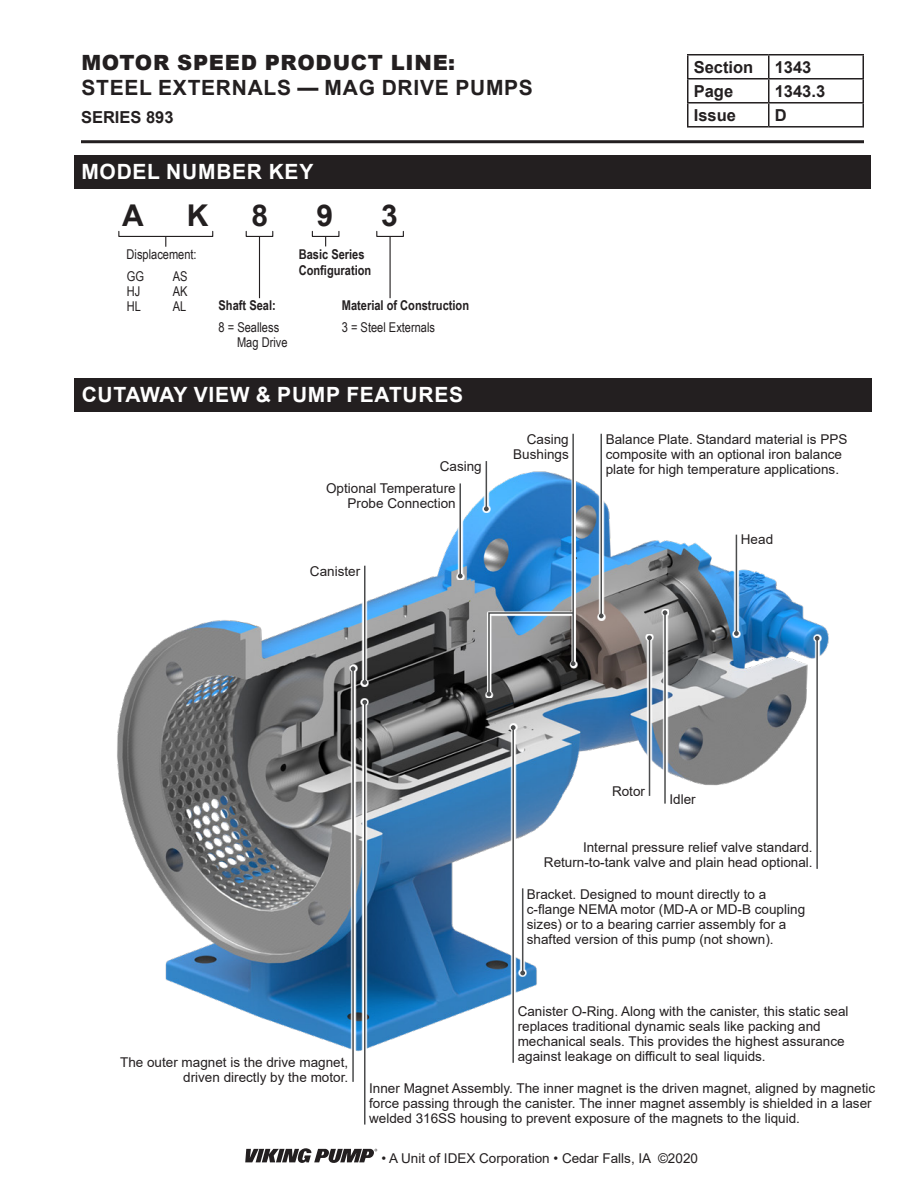
<style>
.page{position:relative;width:918px;height:1188px;background:#fff}
.page>*{position:absolute;margin:0;border:0;box-sizing:border-box;transform-origin:0 0}
.Model_Number_for_Key{font:700 30px "Arial";color:#231f20}
.BLACK_BAR_Caps_Heade{font:700 21px "Arial";letter-spacing:.035em;color:#fff}
.t1{font:700 21px "Arial";letter-spacing:.035em;color:#231f20}
.t2{font:900 21px "Arial";letter-spacing:.035em;color:#231f20}
.t3{font:700 16.5px "Arial";color:#231f20}
.Callouts_-_Left{font:13.5px/15px "Arial";color:#231f20}
.Callouts_-_Right{font:13.5px/15px "Arial";color:#231f20;text-align:right}
.Model_Number_Key_-_R{font:13.5px/15px "Arial Narrow";color:#231f20}
.Model_Number_Key_-_B{font:700 13.5px/16.2px "Arial Narrow";color:#231f20}
</style>
<div class="page">
<img style="left:117px;top:481px;width:712px;height:571px">
<div style="left:75px;top:378px;width:797px;height:33px;background:#231f20"></div>
<svg style="left:645px;top:634px;width:9px;height:164px"></svg>
<hr style="left:649px;top:638px;width:1px;height:158px;background:#4b4c4d">
<svg style="left:647px;top:635px;width:5px;height:5px"></svg>
<svg style="left:661px;top:609px;width:8px;height:196px"></svg>
<hr style="left:664px;top:613px;width:2px;height:191px;background:#4b4c4d">
<svg style="left:663px;top:610px;width:4px;height:5px"></svg>
<svg style="left:482px;top:481px;width:3px;height:32px"></svg>
<svg style="left:361px;top:564px;width:8px;height:123px"></svg>
<hr style="left:364px;top:566px;width:2px;height:116px;background:#4b4c4d">
<svg style="left:362px;top:680px;width:5px;height:5px"></svg>
<div style="left:74px;top:155px;width:797px;height:33px;background:#231f20"></div>
<div style="left:118px;top:231px;width:95px;height:6px;border:1px solid #231f20"></div>
<div style="left:246px;top:231px;width:27px;height:6px;border:1px solid #231f20"></div>
<hr style="left:259px;top:236px;width:1px;height:62px;background:#231f20">
<div style="left:376px;top:231px;width:28px;height:6px;border:1px solid #231f20"></div>
<hr style="left:390px;top:236px;width:1px;height:62px;background:#231f20">
<div style="left:312px;top:231px;width:27px;height:6px;border:1px solid #231f20"></div>
<svg style="left:485px;top:433px;width:92px;height:265px"></svg>
<hr style="left:572px;top:434px;width:2px;height:230px;background:#4b4c4d">
<svg style="left:487px;top:611px;width:89px;height:86px;background:#777e83"></svg>
<svg style="left:456px;top:482px;width:8px;height:98px"></svg>
<hr style="left:459px;top:483px;width:2px;height:93px;background:#4b4c4d">
<svg style="left:458px;top:574px;width:5px;height:4px"></svg>
<svg style="left:597px;top:433px;width:8px;height:187px"></svg>
<hr style="left:600px;top:434px;width:2px;height:182px;background:#4b4c4d">
<svg style="left:599px;top:614px;width:5px;height:4px"></svg>
<div style="left:813px;top:634px;width:8px;height:237px;background:#fff"></div>
<hr style="left:816px;top:638px;width:2px;height:231px;background:#4b4c4d">
<svg style="left:815px;top:636px;width:5px;height:5px"></svg>
<svg style="left:732px;top:533px;width:9px;height:105px"></svg>
<hr style="left:736px;top:535px;width:1px;height:98px;background:#4b4c4d">
<svg style="left:734px;top:631px;width:5px;height:5px"></svg>
<svg style="left:519px;top:887px;width:8px;height:90px"></svg>
<hr style="left:522px;top:888px;width:1px;height:85px;background:#4b4c4d">
<svg style="left:520px;top:971px;width:5px;height:4px"></svg>
<svg style="left:509px;top:723px;width:8px;height:329px"></svg>
<hr style="left:512px;top:728px;width:2px;height:335px;background:#4b4c4d">
<svg style="left:511px;top:725px;width:5px;height:5px"></svg>
<svg style="left:349px;top:665px;width:8px;height:387px"></svg>
<hr style="left:352px;top:669px;width:2px;height:413px;background:#4b4c4d">
<svg style="left:351px;top:666px;width:4px;height:5px"></svg>
<svg style="left:361px;top:698px;width:8px;height:354px"></svg>
<hr style="left:364px;top:702px;width:2px;height:423px;background:#4b4c4d">
<svg style="left:362px;top:700px;width:5px;height:5px"></svg>
<hr style="left:687px;top:54px;width:82px;height:2px;background:#231f20">
<hr style="left:769px;top:54px;width:95px;height:2px;background:#231f20">
<hr style="left:862px;top:56px;width:2px;height:22px;background:#231f20">
<hr style="left:769px;top:78px;width:95px;height:2px;background:#231f20">
<hr style="left:862px;top:80px;width:2px;height:22px;background:#231f20">
<svg style="left:687px;top:55px;width:176px;height:71px"></svg>
<hr style="left:769px;top:102px;width:95px;height:2px;background:#231f20">
<hr style="left:768px;top:104px;width:2px;height:22px;background:#231f20">
<hr style="left:862px;top:104px;width:2px;height:22px;background:#231f20">
<hr style="left:687px;top:126px;width:82px;height:2px;background:#231f20">
<hr style="left:769px;top:126px;width:95px;height:2px;background:#231f20">
<hr style="left:81px;top:140px;width:783px;height:3px;background:#231f20">
<svg style="left:245px;top:1148px;width:132px;height:15px"></svg>
<h2 class="t2" style="left:81px;top:47px;width:375px">MOTOR SPEED PRODUCT LINE:</h2>
<h2 class="t1" style="left:81px;top:73px;width:453px">STEEL EXTERNALS — MAG DRIVE PUMPS</h2>
<p class="t3" style="left:694px;top:55px;width:61px">Section</p>
<p class="t3" style="left:775px;top:55px;width:38px">1343</p>
<p class="t3" style="left:694px;top:79px;width:41px">Page</p>
<p class="t3" style="left:775px;top:79px;width:52px">1343.3</p>
<p class="t3" style="left:81px;top:105px;width:94px">SERIES 893</p>
<p class="t3" style="left:694px;top:103px;width:44px">Issue</p>
<p class="t3" style="left:775px;top:103px;width:13px">D</p>
<p class="BLACK_BAR_Caps_Heade" style="left:81px;top:157px;width:234px">MODEL NUMBER KEY</p>
<p class="Model_Number_for_Key" style="left:122px;top:195px;width:23px">A</p>
<p class="Model_Number_for_Key" style="left:187px;top:195px;width:23px">K</p>
<p class="Model_Number_for_Key" style="left:252px;top:195px;width:18px">8</p>
<p class="Model_Number_for_Key" style="left:316px;top:195px;width:18px">9</p>
<p class="Model_Number_for_Key" style="left:381px;top:195px;width:18px">3</p>
<p class="Model_Number_Key_-_R" style="left:127px;top:246px;width:72px">Displacement:</p>
<p class="Model_Number_Key_-_B" style="left:342px;top:297px;width:129px">Material of Construction</p>
<p class="Model_Number_Key_-_R" style="left:342px;top:319px;width:95px">3 = Steel Externals</p>
<p class="Model_Number_Key_-_B" style="left:299px;top:245px;width:74px">Basic Series<br>Configuration</p>
<p class="Model_Number_Key_-_R" style="left:127px;top:268px;width:19px">GG<br>HJ<br>HL</p>
<p class="Model_Number_Key_-_R" style="left:173px;top:268px;width:16px;text-align:justify">AS AK AL</p>
<p class="Model_Number_Key_-_B" style="left:219px;top:297px;width:59px">Shaft Seal:</p>
<p class="Model_Number_Key_-_R" style="left:237px;top:319px;width:52px;text-indent:-18px">8 = Sealless<br>Mag Drive</p>
<p class="BLACK_BAR_Caps_Heade" style="left:82px;top:379px;width:383px">CUTAWAY VIEW &amp; PUMP FEATURES</p>
<p class="Callouts_-_Right" style="left:440px;top:459px;width:44px">Casing</p>
<p class="Callouts_-_Right" style="left:326px;top:481px;width:131px">Optional Temperature<br>Probe Connection</p>
<p class="Callouts_-_Right" style="left:310px;top:563px;width:52px">Canister</p>
<p class="Callouts_-_Right" style="left:513px;top:431px;width:57px">Casing<br>Bushings</p>
<p class="Callouts_-_Left" style="left:606px;top:431px;width:243px">Balance Plate. Standard material is PPS composite with an optional iron balance plate for high temperature applications.</p>
<p class="Callouts_-_Left" style="left:741px;top:532px;width:34px">Head</p>
<p class="Callouts_-_Right" style="left:612px;top:784px;width:35px">Rotor</p>
<p class="Callouts_-_Left" style="left:670px;top:791px;width:28px">Idler</p>
<p class="Callouts_-_Right" style="left:544px;top:839px;width:270px">Internal pressure relief valve standard.<br>Return-to-tank valve and plain head optional.</p>
<p class="Callouts_-_Left" style="left:527px;top:887px;width:280px">Bracket. Designed to mount directly to a c-flange NEMA motor (MD-A or MD-B coupling sizes) or to a bearing carrier assembly for a shafted version of this pump (not shown).</p>
<p class="Callouts_-_Right" style="left:120px;top:1055px;width:230px">The outer magnet is the drive magnet, driven directly by the motor.</p>
<p class="Callouts_-_Left" style="left:518px;top:1004px;width:332px">Canister O-Ring. Along with the canister, this static seal replaces traditional dynamic seals like packing and mechanical seals. This provides the highest assurance against leakage on difficult to seal liquids.</p>
<p class="Callouts_-_Left" style="left:369px;top:1081px;width:507px">Inner Magnet Assembly. The inner magnet is the driven magnet, aligned by magnetic force passing through the canister. The inner magnet assembly is shielded in a laser welded 316SS housing to prevent exposure of the magnets to the liquid.</p>
<p class="Callouts_-_Left" style="left:381px;top:1150px;width:318px">• A Unit of IDEX Corporation • Cedar Falls, IA ©2020</p>
</div>
